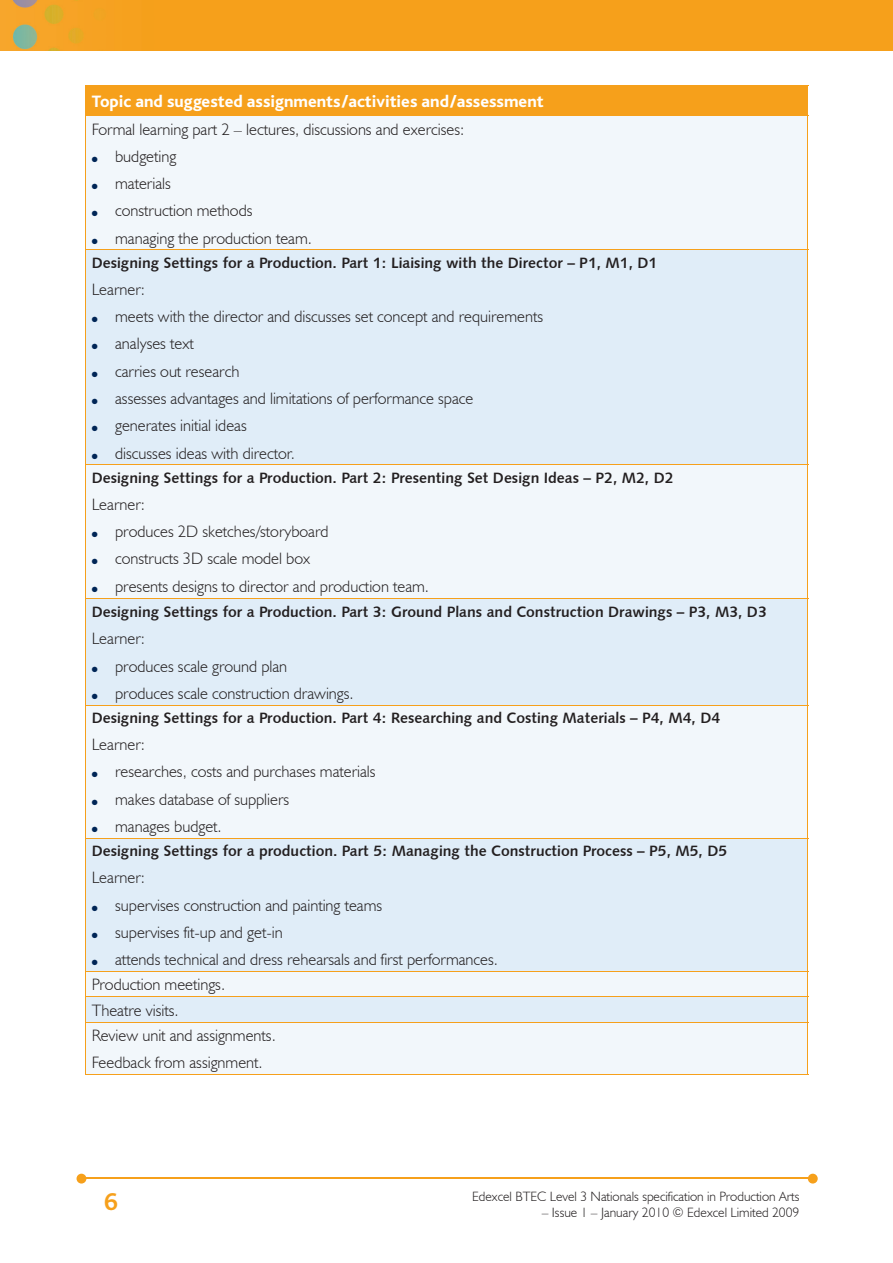
<style>
.page{position:relative;width:893px;height:1263px;background:#fff}
.page>*{position:absolute;margin:0;border:0;box-sizing:border-box;transform-origin:0 0}
.t1{font:700 25.5px "Bliss";color:#f6a01b}
.t2{font:800 17.25px "Bliss";color:#fff}
.t3{font:300 16.5px/27.3px "Humanist 521 BT";color:#231f20}
.t4{font:15px "Humanist 531 BT Bold A";color:#231f20}
.t5{font:300 13.5px "Humanist 521 BT";color:#231f20}
.t6{font:7.5px "Zapf Dingbats";color:#002556}
</style>
<div class="page">
<img style="left:0;top:0;width:893px;height:51px">
<hr style="left:82px;top:1178px;width:728px;height:1px;background:#f6a01b">
<svg style="left:808px;top:1174px;width:10px;height:9px"></svg>
<svg style="left:77px;top:1174px;width:9px;height:9px"></svg>
<div style="left:85px;top:85px;width:723px;height:31px;background:#f6a01b"></div>
<div style="left:86px;top:116px;width:721px;height:958px;background:#f2f7fb"></div>
<svg style="left:86px;top:251px;width:721px;height:771px;fill:#e0edf8"></svg>
<hr style="left:85px;top:116px;width:1px;height:134px;background:#f6a01b">
<hr style="left:807px;top:116px;width:1px;height:134px;background:#f6a01b">
<hr style="left:85px;top:250px;width:1px;height:214px;background:#f6a01b">
<hr style="left:807px;top:250px;width:1px;height:214px;background:#f6a01b">
<hr style="left:85px;top:250px;width:723px;height:1px;background:#f6a01b">
<hr style="left:85px;top:465px;width:1px;height:133px;background:#f6a01b">
<hr style="left:807px;top:465px;width:1px;height:133px;background:#f6a01b">
<hr style="left:85px;top:464px;width:723px;height:1px;background:#f6a01b">
<hr style="left:85px;top:598px;width:1px;height:107px;background:#f6a01b">
<hr style="left:807px;top:598px;width:1px;height:107px;background:#f6a01b">
<hr style="left:85px;top:598px;width:723px;height:1px;background:#f6a01b">
<hr style="left:85px;top:705px;width:1px;height:133px;background:#f6a01b">
<hr style="left:807px;top:705px;width:1px;height:133px;background:#f6a01b">
<hr style="left:85px;top:705px;width:723px;height:1px;background:#f6a01b">
<hr style="left:85px;top:839px;width:1px;height:132px;background:#f6a01b">
<hr style="left:807px;top:839px;width:1px;height:132px;background:#f6a01b">
<hr style="left:85px;top:838px;width:723px;height:1px;background:#f6a01b">
<hr style="left:85px;top:971px;width:723px;height:1px;background:#f6a01b">
<svg style="left:85px;top:972px;width:1px;height:50px"></svg>
<svg style="left:807px;top:972px;width:1px;height:50px"></svg>
<hr style="left:85px;top:996px;width:723px;height:1px;background:#f6a01b">
<hr style="left:85px;top:1074px;width:723px;height:1px;background:#f6a01b">
<hr style="left:85px;top:1022px;width:1px;height:52px;background:#f6a01b">
<hr style="left:807px;top:1022px;width:1px;height:52px;background:#f6a01b">
<hr style="left:85px;top:1022px;width:723px;height:1px;background:#f6a01b">
<p class="t2" style="left:92px;top:93px;width:453px">Topic and suggested assignments/activities and/assessment</p>
<p class="t3" style="left:115px;top:115px;width:351px;text-indent:-23px">Formal learning part 2 – lectures, discussions and exercises: budgeting<br>materials<br>construction methods<br>managing the production team.</p>
<p class="t6" style="left:92px;top:156px;width:7px">●</p>
<p class="t6" style="left:92px;top:183px;width:7px">●</p>
<p class="t6" style="left:92px;top:210px;width:7px">●</p>
<p class="t6" style="left:92px;top:237px;width:7px">●</p>
<p class="t4" style="left:92px;top:253px;width:567px">Designing Settings for a Production. Part 1: Liaising with the Director – P1, M1, D1</p>
<p class="t3" style="left:115px;top:275px;width:430px;text-indent:-23px">Learner:<br>meets with the director and discusses set concept and requirements analyses text<br>carries out research<br>assesses advantages and limitations of performance space<br>generates initial ideas<br>discusses ideas with director.</p>
<p class="t6" style="left:92px;top:316px;width:7px">●</p>
<p class="t6" style="left:92px;top:343px;width:7px">●</p>
<p class="t6" style="left:92px;top:371px;width:7px">●</p>
<p class="t6" style="left:92px;top:398px;width:7px">●</p>
<p class="t6" style="left:92px;top:425px;width:7px">●</p>
<p class="t6" style="left:92px;top:452px;width:7px">●</p>
<p class="t4" style="left:92px;top:468px;width:583px">Designing Settings for a Production. Part 2: Presenting Set Design Ideas – P2, M2, D2</p>
<p class="t3" style="left:115px;top:490px;width:315px;text-indent:-23px">Learner:<br>produces 2D sketches/storyboard<br>constructs 3D scale model box<br>presents designs to director and production team.</p>
<p class="t6" style="left:92px;top:531px;width:7px">●</p>
<p class="t6" style="left:92px;top:558px;width:7px">●</p>
<p class="t6" style="left:92px;top:585px;width:7px">●</p>
<p class="t4" style="left:92px;top:602px;width:676px">Designing Settings for a Production. Part 3: Ground Plans and Construction Drawings – P3, M3, D3</p>
<p class="t3" style="left:115px;top:625px;width:240px;text-indent:-23px">Learner:<br>produces scale ground plan<br>produces scale construction drawings.</p>
<p class="t6" style="left:92px;top:665px;width:7px">●</p>
<p class="t6" style="left:92px;top:693px;width:7px">●</p>
<p class="t4" style="left:92px;top:708px;width:630px">Designing Settings for a Production. Part 4: Researching and Costing Materials – P4, M4, D4</p>
<p class="t3" style="left:115px;top:730px;width:262px;text-indent:-23px">Learner:<br>researches, costs and purchases materials makes database of suppliers<br>manages budget.</p>
<p class="t6" style="left:92px;top:771px;width:7px">●</p>
<p class="t6" style="left:92px;top:798px;width:7px">●</p>
<p class="t6" style="left:92px;top:826px;width:7px">●</p>
<p class="t4" style="left:92px;top:842px;width:637px">Designing Settings for a production. Part 5: Managing the Construction Process – P5, M5, D5</p>
<p class="t3" style="left:115px;top:864px;width:384px;text-indent:-23px">Learner:<br>supervises construction and painting teams<br>supervises fit-up and get-in<br>attends technical and dress rehearsals and first performances.</p>
<p class="t6" style="left:92px;top:904px;width:7px">●</p>
<p class="t6" style="left:92px;top:932px;width:7px">●</p>
<p class="t6" style="left:92px;top:959px;width:7px">●</p>
<p class="t3" style="left:92px;top:972px;width:186px;line-height:25.3px">Production meetings.<br>Theatre visits.<br>Review unit and assignments.</p>
<p class="t3" style="left:92px;top:1049px;width:172px">Feedback from assignment.</p>
<h1 class="t1" style="left:104px;top:1189px;width:15px">6</h1>
<p class="t5" style="left:472px;top:1188px;width:329px">Edexcel BTEC Level 3 Nationals specification in Production Arts</p>
<p class="t5" style="left:542px;top:1204px;width:259px">– Issue 1 – January 2010 © Edexcel Limited 2009</p>
</div>
